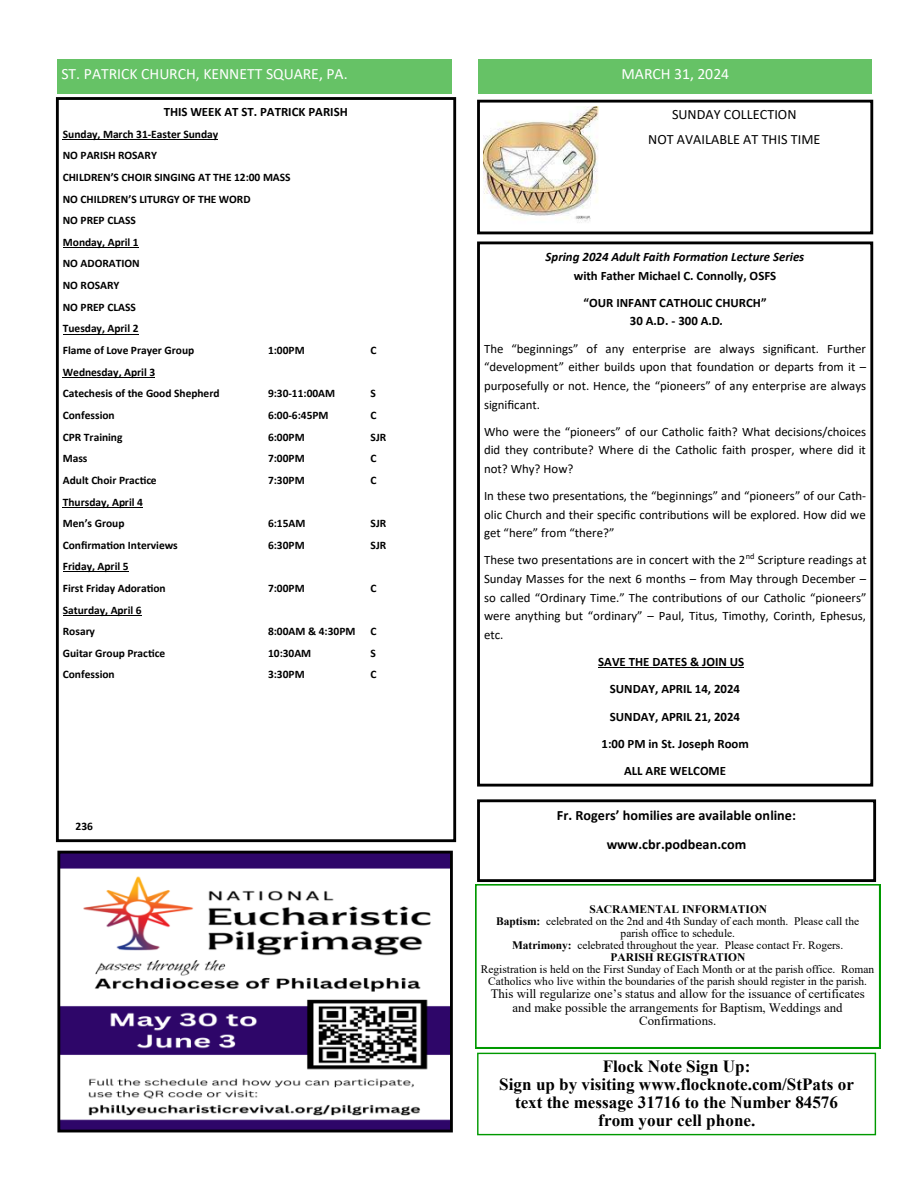
<style>
.page{position:relative;width:918px;height:1188px;background:#fff}
.page>*{position:absolute;margin:0;border:0;box-sizing:border-box;transform-origin:0 0}
.t1{font:700 17.1px/18px "Times New Roman";color:#000;text-align:center}
.t2{font:15.75px "Calibri";color:#fff}
.t3{font:700 14.25px "Calibri";letter-spacing:.005em;color:#000}
.t4{font:14.25px "Calibri";color:#000}
.t5{font:12.9px "Calibri";color:#000}
.t6{font:12.75px/18.6px "Calibri";color:#000;text-align:justify}
.t7{font:700 12.75px/18.6px "Calibri";color:#000;text-align:center}
.t8{font:12.75px/13.6px "Times New Roman";color:#000;text-align:center}
.t9{font:italic 700 12.75px/18.6px "Calibri";color:#000;text-align:center}
.t10{font:700 11.55px "Calibri";color:#000}
.t11{font:700 11.4px "Calibri";color:#000}
.t12{font:11.4px/12px "Times New Roman";letter-spacing:-.005em;color:#000;text-align:center}
.t13{font:700 11.4px "Times New Roman";color:#000}
.t14{font:8.4px "Calibri";color:#000}
.s1{font-style:normal}
.s2{font-style:italic}
.s3{font-weight:700}
</style>
<div class="page">
<svg style="left:475px;top:884px;width:405px;height:164px"></svg>
<div style="left:477px;top:1053px;width:399px;height:82px;border:1px solid #090"></div>
<div style="left:56px;top:97px;width:400px;height:745px;border:3px solid #000"></div>
<hr style="left:63px;top:139px;width:155px;height:1px;background:#000">
<hr style="left:63px;top:247px;width:76px;height:1px;background:#000">
<hr style="left:63px;top:334px;width:76px;height:1px;background:#000">
<hr style="left:63px;top:377px;width:92px;height:1px;background:#000">
<hr style="left:63px;top:507px;width:80px;height:1px;background:#000">
<hr style="left:63px;top:572px;width:66px;height:1px;background:#000">
<hr style="left:63px;top:615px;width:79px;height:1px;background:#000">
<div style="left:57px;top:60px;width:395px;height:34px;background:#66c266"></div>
<div style="left:479px;top:60px;width:393px;height:34px;background:#66c266"></div>
<div style="left:477px;top:100px;width:396px;height:134px;border:3px solid #000"></div>
<img style="left:483px;top:107px;width:115px;height:116px">
<div style="left:477px;top:799px;width:399px;height:83px;border:3px solid #000"></div>
<div style="left:477px;top:241px;width:396px;height:546px;border:3px solid #000"></div>
<hr style="left:598px;top:668px;width:146px;height:1px;background:#000">
<img style="left:61px;top:855px;width:388px;height:273px">
<div style="left:57px;top:851px;width:396px;height:281px;border:3px solid #000"></div>
<p class="t2" style="left:61px;top:67px;width:288px">ST. PATRICK CHURCH, KENNETT SQUARE, PA.</p>
<p class="t2" style="left:621px;top:67px;width:109px">MARCH 31, 2024</p>
<p class="t4" style="left:672px;top:109px;width:126px">SUNDAY COLLECTION</p>
<p class="t4" style="left:648px;top:134px;width:174px">NOT AVAILABLE AT THIS TIME</p>
<p class="t7" style="left:164px;top:103px;width:186px">THIS WEEK AT ST. PATRICK PARISH</p>
<p class="t10" style="left:63px;top:129px;width:157px">Sunday, March 31-Easter Sunday</p>
<p class="t11" style="left:63px;top:151px;width:96px">NO PARISH ROSARY</p>
<p class="t11" style="left:63px;top:172px;width:229px">CHILDREN’S CHOIR SINGING AT THE 12:00 MASS</p>
<p class="t11" style="left:63px;top:194px;width:189px">NO CHILDREN’S LITURGY OF THE WORD</p>
<p class="t11" style="left:63px;top:216px;width:75px">NO PREP CLASS</p>
<p class="t11" style="left:63px;top:237px;width:77px">Monday, April 1</p>
<p class="t11" style="left:63px;top:259px;width:78px">NO ADORATION</p>
<p class="t11" style="left:63px;top:281px;width:58px">NO ROSARY</p>
<p class="t11" style="left:63px;top:302px;width:75px">NO PREP CLASS</p>
<p class="t11" style="left:63px;top:324px;width:77px">Tuesday, April 2</p>
<p class="t11" style="left:63px;top:345px;width:133px">Flame of Love Prayer Group</p>
<p class="t11" style="left:268px;top:345px;width:38px">1:00PM</p>
<p class="t11" style="left:371px;top:345px;width:8px">C</p>
<p class="t10" style="left:63px;top:367px;width:94px">Wednesday, April 3</p>
<p class="t11" style="left:63px;top:389px;width:158px">Catechesis of the Good Shepherd</p>
<p class="t11" style="left:268px;top:389px;width:69px">9:30-11:00AM</p>
<p class="t11" style="left:371px;top:389px;width:7px">S</p>
<p class="t11" style="left:63px;top:410px;width:53px">Confession</p>
<p class="t11" style="left:268px;top:410px;width:62px">6:00-6:45PM</p>
<p class="t11" style="left:371px;top:410px;width:8px">C</p>
<p class="t11" style="left:63px;top:432px;width:61px">CPR Training</p>
<p class="t11" style="left:268px;top:432px;width:38px">6:00PM</p>
<p class="t11" style="left:371px;top:432px;width:17px">SJR</p>
<p class="t11" style="left:63px;top:454px;width:26px">Mass</p>
<p class="t11" style="left:268px;top:454px;width:38px">7:00PM</p>
<p class="t11" style="left:371px;top:454px;width:8px">C</p>
<p class="t11" style="left:63px;top:475px;width:95px">Adult Choir Practice</p>
<p class="t11" style="left:268px;top:475px;width:38px">7:30PM</p>
<p class="t11" style="left:371px;top:475px;width:8px">C</p>
<p class="t11" style="left:63px;top:497px;width:82px">Thursday, April 4</p>
<p class="t11" style="left:63px;top:518px;width:63px">Men’s Group</p>
<p class="t11" style="left:268px;top:518px;width:39px">6:15AM</p>
<p class="t11" style="left:371px;top:518px;width:17px">SJR</p>
<p class="t11" style="left:63px;top:540px;width:116px">Confirmation Interviews</p>
<p class="t11" style="left:268px;top:540px;width:38px">6:30PM</p>
<p class="t11" style="left:371px;top:540px;width:17px">SJR</p>
<p class="t11" style="left:63px;top:562px;width:67px">Friday, April 5</p>
<p class="t11" style="left:63px;top:583px;width:104px">First Friday Adoration</p>
<p class="t11" style="left:268px;top:583px;width:38px">7:00PM</p>
<p class="t11" style="left:371px;top:583px;width:8px">C</p>
<p class="t11" style="left:63px;top:605px;width:80px">Saturday, April 6</p>
<p class="t11" style="left:63px;top:627px;width:34px">Rosary</p>
<p class="t11" style="left:268px;top:627px;width:89px">8:00AM &amp; 4:30PM</p>
<p class="t11" style="left:371px;top:627px;width:8px">C</p>
<p class="t11" style="left:63px;top:648px;width:104px">Guitar Group Practice</p>
<p class="t11" style="left:268px;top:648px;width:45px">10:30AM</p>
<p class="t11" style="left:371px;top:648px;width:7px">S</p>
<p class="t11" style="left:63px;top:670px;width:53px">Confession</p>
<p class="t11" style="left:268px;top:670px;width:38px">3:30PM</p>
<p class="t11" style="left:371px;top:670px;width:8px">C</p>
<p class="t9" style="left:546px;top:248px;width:260px">Spring 2024 Adult Faith Formation Lecture Series <span class="s1">with Father Michael C. Connolly, OSFS</span></p>
<p class="t7" style="left:584px;top:294px;width:185px">“OUR INFANT CATHOLIC CHURCH”<br>30 A.D. - 300 A.D<span class="s2">.</span></p>
<p class="t6" style="left:484px;top:340px;width:384px">The “beginnings” of any enterprise are always significant. Further “development” either builds upon that foundation or departs from it – purposefully or not. Hence, the “pioneers” of any enterprise are always significant.</p>
<p class="t6" style="left:484px;top:423px;width:384px">Who were the “pioneers” of our Catholic faith? What decisions/choices did they contribute? Where di the Catholic faith prosper, where did it not? Why? How?</p>
<p class="t6" style="left:484px;top:488px;width:384px">In these two presentations, the “beginnings” and “pioneers” of our Cath&shy;olic Church and their specific contributions will be explored. How did we get “here” from “there?”</p>
<p class="t6" style="left:484px;top:552px;width:263px">These two presentations are in concert with the 2</p>
<p class="t14" style="left:746px;top:552px;width:10px">nd</p>
<p class="t6" style="left:484px;top:552px;width:384px;text-indent:274px">Scripture readings at Sunday Masses for the next 6 months – from May through December – so called “Ordinary Time.” The contributions of our Catholic “pioneers”</p>
<p class="t5" style="left:484px;top:611px;width:384px">were anything but “ordinary” – Paul, Titus, Timothy, Corinth, Ephesus,</p>
<p class="t6" style="left:484px;top:627px;width:21px">etc.</p>
<p class="t7" style="left:598px;top:654px;width:148px">SAVE THE DATES &amp; JOIN US</p>
<p class="t7" style="left:610px;top:681px;width:132px">SUNDAY, APRIL 14, 2024</p>
<p class="t7" style="left:610px;top:708px;width:132px">SUNDAY, APRIL 21, 2024</p>
<p class="t7" style="left:602px;top:735px;width:149px">1:00 PM in St. Joseph Room</p>
<p class="t7" style="left:624px;top:763px;width:103px">ALL ARE WELCOME</p>
<p class="t11" style="left:76px;top:821px;width:19px">236</p>
<p class="t3" style="left:557px;top:809px;width:241px">Fr. Rogers’ homilies are available online:</p>
<p class="t3" style="left:607px;top:839px;width:141px">www.cbr.podbean.com</p>
<p class="t13" style="left:589px;top:902px;width:179px">SACRAMENTAL INFORMATION</p>
<p class="t12" style="left:496px;top:915px;width:365px"><span class="s3">Baptism:</span> celebrated on the 2nd and 4th Sunday of each month. Please call the parish office to schedule.</p>
<p class="t12" style="left:512px;top:939px;width:333px"><span class="s3">Matrimony:</span> celebrated throughout the year. Please contact Fr. Rogers.</p>
<p class="t13" style="left:611px;top:951px;width:136px">PARISH REGISTRATION</p>
<p class="t12" style="left:481px;top:963px;width:395px">Registration is held on the First Sunday of Each Month or at the parish office. Roman<br>Catholics who live within the boundaries of the parish should register in the parish.</p>
<p class="t8" style="left:491px;top:987px;width:376px">This will regularize one’s status and allow for the issuance of certificates and make possible the arrangements for Baptism, Weddings and<br>Confirmations.</p>
<p class="t1" style="left:499px;top:1057px;width:356px">Flock Note Sign Up:<br>Sign up by visiting www.flocknote.com/StPats or</p>
<p class="t1" style="left:515px;top:1093px;width:325px">text the message 31716 to the Number 84576</p>
<p class="t1" style="left:598px;top:1111px;width:159px">from your cell phone.</p>
</div>
